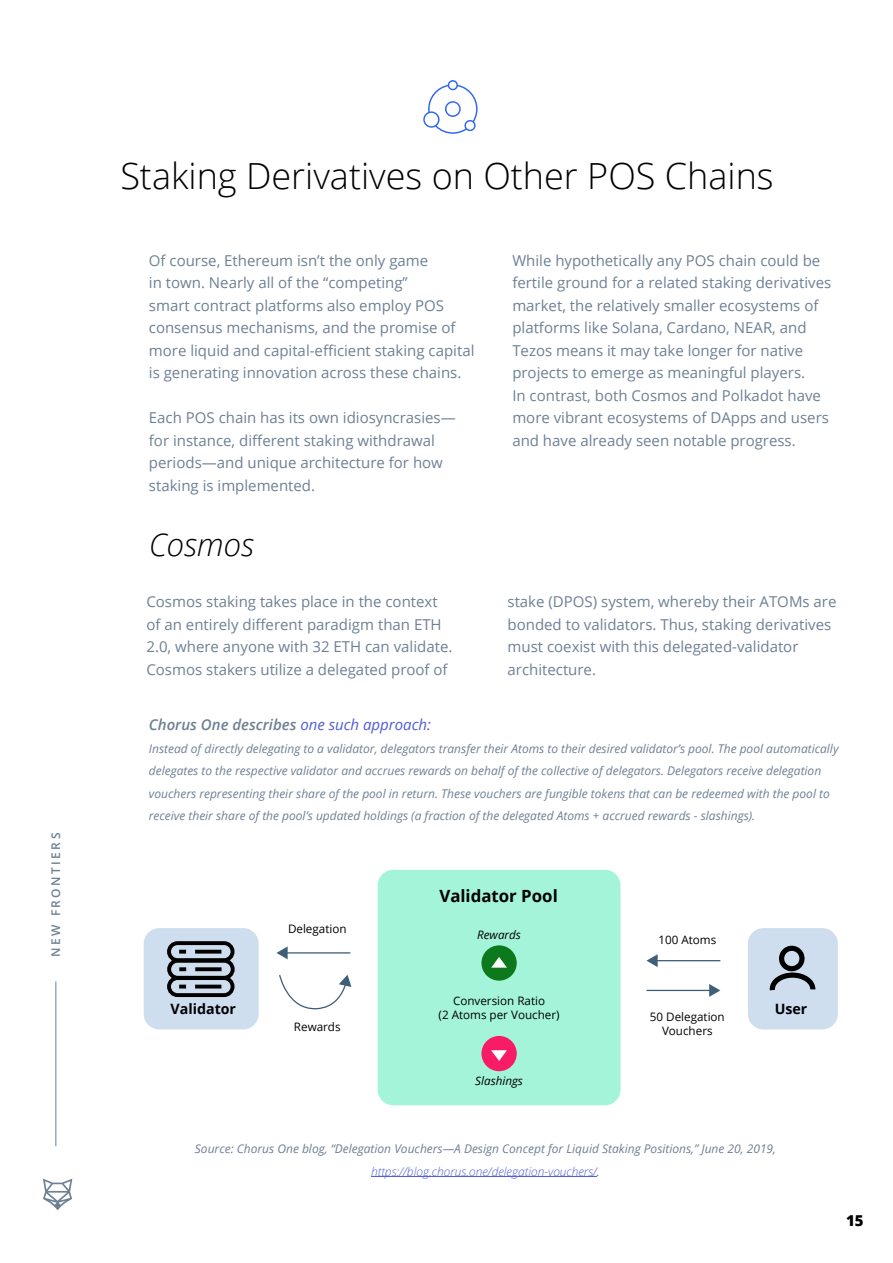
<style>
.page{position:relative;width:893px;height:1263px;background:#fff}
.page>*{position:absolute;margin:0;border:0;box-sizing:border-box;transform-origin:0 0}
.t1{font:300 36px "Open Sans";color:#000}
.t2{font:italic 300 31.5px "Open Sans";color:#000}
.t3{font:700 16.8px "Open Sans";color:#000}
.t4{font:15px/22.5px "Open Sans";color:#6e8094}
.t5{font:italic 600 15px "Open Sans";color:#6e8094}
.t6{font:800 15px "Open Sans";color:#000}
.t7{font:700 14.25px "Open Sans";color:#000}
.t8{font:italic 12px/22.5px "Open Sans";color:#6e8094}
.t9{font:600 12px "Open Sans";letter-spacing:.2em;color:#6e8094}
.t10{font:11.7px/14px "Open Sans";color:#000;text-align:center}
.t11{font:italic 11.7px "Open Sans";color:#000}
.s1{font-weight:400;color:#4f5cd6}
.s2{font-weight:300;color:#4f5cd6}
</style>
<div class="page">
<hr style="left:55px;top:981px;width:1px;height:165px;background:#6e8094">
<svg style="left:43px;top:1178px;width:29px;height:32px"></svg>
<svg style="left:423px;top:80px;width:55px;height:54px"></svg>
<div style="left:378px;top:870px;width:242px;height:235px;background:#a4f4d9;border-radius:16px"></div>
<hr style="left:286px;top:952px;width:64px;height:1px;background:#3e5f77">
<svg style="left:276px;top:946px;width:12px;height:13px"></svg>
<hr style="left:656px;top:960px;width:64px;height:1px;background:#3e5f77">
<svg style="left:646px;top:954px;width:12px;height:13px"></svg>
<div style="left:144px;top:928px;width:115px;height:101px;background:#cedeef;border-radius:16px"></div>
<div style="left:167px;top:941px;width:67px;height:21px;border:4px solid #000;border-radius:9px"></div>
<hr style="left:195px;top:950px;width:26px;height:3px;background:#000">
<svg style="left:179px;top:950px;width:7px;height:3px"></svg>
<div style="left:167px;top:959px;width:68px;height:21px;border:4px solid #000;border-radius:9px"></div>
<svg style="left:195px;top:967px;width:27px;height:4px"></svg>
<svg style="left:179px;top:967px;width:7px;height:4px"></svg>
<div style="left:167px;top:976px;width:67px;height:21px;border:4px solid #000;border-radius:9px"></div>
<hr style="left:195px;top:985px;width:26px;height:3px;background:#000">
<svg style="left:179px;top:985px;width:7px;height:3px"></svg>
<div style="left:748px;top:928px;width:90px;height:101px;background:#cedeef;border-radius:16px"></div>
<div style="left:779px;top:946px;width:25px;height:25px;border:5px solid #000;border-radius:50%"></div>
<svg style="left:769px;top:970px;width:47px;height:21px"></svg>
<svg style="left:279px;top:975px;width:72px;height:35px"></svg>
<hr style="left:646px;top:990px;width:65px;height:1px;background:#3e5f77">
<svg style="left:709px;top:984px;width:11px;height:13px"></svg>
<div style="left:481px;top:1036px;width:36px;height:35px;background:#f71c65;border-radius:50%"></div>
<svg style="left:491px;top:1050px;width:16px;height:11px"></svg>
<div style="left:481px;top:945px;width:36px;height:36px;background:#0c7a1c;border-radius:50%"></div>
<svg style="left:491px;top:957px;width:16px;height:11px"></svg>
<hr style="left:371px;top:1176px;width:226px;height:1px;background:#4f5cd6">
<p class="t9" style="left:48px;top:956px;width:125px;rotate:-90deg">NEW FRONTIERS</p>
<h1 class="t1" style="left:120px;top:151px;width:655px">Staking Derivatives on Other POS Chains</h1>
<p class="t4" style="left:149px;top:248px;width:327px">Of course, Ethereum isn’t the only game<br>in town. Nearly all of the “competing”<br>smart contract platforms also employ POS consensus mechanisms, and the promise of more liquid and capital-efficient staking capital is generating innovation across these chains.</p>
<p class="t4" style="left:149px;top:406px;width:308px">Each POS chain has its own idiosyncrasies— for instance, different staking withdrawal periods—and unique architecture for how staking is implemented.</p>
<h2 class="t2" style="left:149px;top:523px;width:106px">Cosmos</h2>
<p class="t4" style="left:512px;top:248px;width:320px">While hypothetically any POS chain could be fertile ground for a related staking derivatives market, the relatively smaller ecosystems of platforms like Solana, Cardano, NEAR, and Tezos means it may take longer for native projects to emerge as meaningful players.<br>In contrast, both Cosmos and Polkadot have more vibrant ecosystems of DApps and users and have already seen notable progress.</p>
<p class="t4" style="left:146px;top:590px;width:307px">Cosmos staking takes place in the context of an entirely different paradigm than ETH 2.0, where anyone with 32 ETH can validate.<br>Cosmos stakers utilize a delegated proof of</p>
<p class="t4" style="left:507px;top:590px;width:330px">stake (DPOS) system, whereby their ATOMs are bonded to validators. Thus, staking derivatives must coexist with this delegated-validator architecture.</p>
<p class="t5" style="left:149px;top:714px;width:284px">Chorus One describes <span class="s1">one such approach:</span></p>
<p class="t8" style="left:149px;top:736px;width:691px">Instead of directly delegating to a validator, delegators transfer their Atoms to their desired validator’s pool. The pool automatically delegates to the respective validator and accrues rewards on behalf of the collective of delegators. Delegators receive delegation vouchers representing their share of the pool in return. These vouchers are fungible tokens that can be redeemed with the pool to receive their share of the pool’s updated holdings (a fraction of the delegated Atoms + accrued rewards - slashings).</p>
<p class="t10" style="left:288px;top:922px;width:60px">Delegation</p>
<p class="t3" style="left:439px;top:884px;width:120px">Validator Pool</p>
<p class="t11" style="left:477px;top:927px;width:45px">Rewards</p>
<p class="t10" style="left:658px;top:932px;width:59px">100 Atoms</p>
<p class="t10" style="left:439px;top:993px;width:123px">Conversion Ratio<br>(2 Atoms per Voucher)</p>
<p class="t7" style="left:171px;top:999px;width:67px">Validator</p>
<p class="t7" style="left:775px;top:999px;width:34px">User</p>
<p class="t10" style="left:650px;top:1009px;width:76px">50 Delegation<br>Vouchers</p>
<p class="t10" style="left:294px;top:1020px;width:48px">Rewards</p>
<p class="t11" style="left:475px;top:1073px;width:49px">Slashings</p>
<p class="t8" style="left:195px;top:1137px;width:583px;text-align:center">Source: Chorus One blog, “Delegation Vouchers—A Design Concept for Liquid Staking Positions,” June 20, 2019, <span class="s2">https://blog.chorus.one/delegation-vouchers/</span>.</p>
<p class="t6" style="left:846px;top:1209px;width:19px">15</p>
</div>
